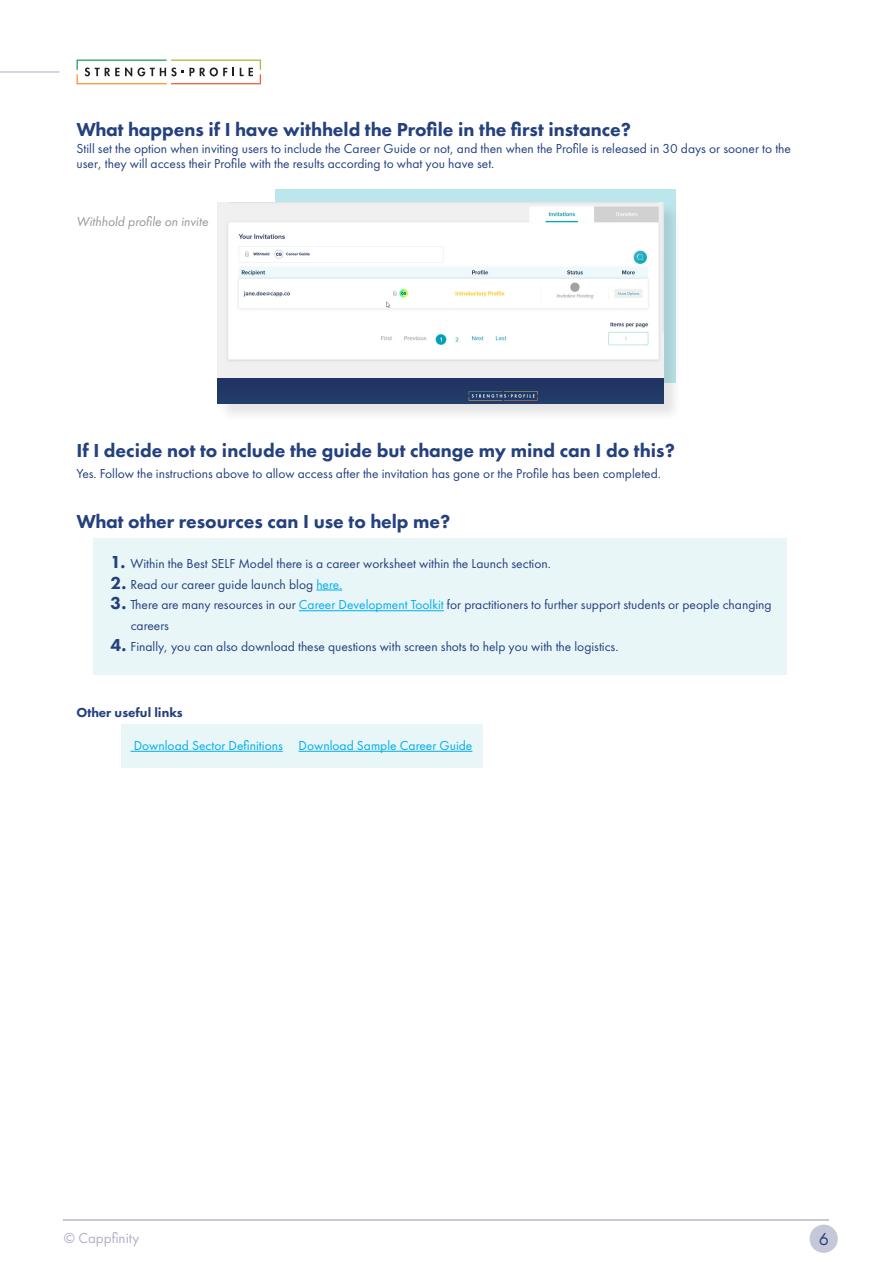
<style>
.page{position:relative;width:893px;height:1263px;background:#fff}
.page>*{position:absolute;margin:0;border:0;box-sizing:border-box;transform-origin:0 0}
.Paragraph_Style_1{font:800 19.5px "Futura PT";color:#24417e}
.t1{font:18px "Futura PT";color:#24417e}
.t2{font:15px "Futura PT";color:#b0b0cb}
.Paragraph_Style_1-2{font:13.5px/15px "Futura PT";color:#24417e}
.Paragraph_Style_1-3{font:13.5px "Futura PT";color:#00aeef}
.Paragraph_Style_1-4{font:italic 13.5px "Futura PT";color:#989898}
.Paragraph_Style_1-5{font:800 13.5px "Futura PT";color:#24417e}
.s1{font-weight:800;font-size:18px}
.s2{color:#00aeef}
</style>
<div class="page">
<hr style="left:64px;top:1219px;width:765px;height:1px;background:#c7c7da">
<div style="left:809px;top:1224px;width:29px;height:29px;background:#c7c7da;border-radius:50%"></div>
<svg style="left:77px;top:60px;width:184px;height:24px"></svg>
<hr style="left:0;top:71px;width:60px;height:2px;background:#c7c7da">
<div style="left:94px;top:538px;width:693px;height:136px;background:#e9f6f8"></div>
<svg style="left:316px;top:590px;width:26px;height:1px"></svg>
<hr style="left:299px;top:610px;width:145px;height:1px;background:#00aeef">
<svg style="left:275px;top:190px;width:401px;height:13px;background:#bde5ea"></svg>
<div style="left:217px;top:203px;width:465px;height:218px;background:#231f20;opacity:.12"></div>
<img style="left:217px;top:203px;width:446px;height:200px">
<div style="left:121px;top:724px;width:362px;height:43px;background:#e9f6f8"></div>
<p class="Paragraph_Style_1" style="left:77px;top:117px;width:556px">What happens if I have withheld the Profile in the first instance?</p>
<p class="Paragraph_Style_1-2" style="left:77px;top:140px;width:716px">Still set the option when inviting users to include the Career Guide or not, and then when the Profile is released in 30 days or sooner to the user, they will access their Profile with the results according to what you have set.</p>
<p class="Paragraph_Style_1-4" style="left:77px;top:214px;width:133px">Withhold profile on invite</p>
<p class="Paragraph_Style_1" style="left:77px;top:438px;width:600px">If I decide not to include the guide but change my mind can I do this?</p>
<p class="Paragraph_Style_1-2" style="left:77px;top:466px;width:586px">Yes. Follow the instructions above to allow access after the invitation has gone or the Profile has been completed.</p>
<p class="Paragraph_Style_1" style="left:77px;top:509px;width:375px">What other resources can I use to help me?</p>
<p class="Paragraph_Style_1-2" style="left:111px;top:556px;width:442px"><span class="s1">1.</span> Within the Best SELF Model there is a career worksheet within the Launch section.</p>
<p class="Paragraph_Style_1-2" style="left:111px;top:577px;width:233px"><span class="s1">2.</span> Read our career guide launch blog <span class="s2">here.</span></p>
<p class="Paragraph_Style_1-2" style="left:111px;top:597px;width:663px"><span class="s1">3.</span> There are many resources in our <span class="s2">Career Development Toolkit</span> for practitioners to further support students or people changing</p>
<p class="Paragraph_Style_1-2" style="left:131px;top:618px;width:40px">careers</p>
<p class="Paragraph_Style_1-2" style="left:111px;top:639px;width:509px"><span class="s1">4.</span> Finally, you can also download these questions with screen shots to help you with the logistics.</p>
<p class="Paragraph_Style_1-5" style="left:77px;top:704px;width:108px">Other useful links</p>
<p class="Paragraph_Style_1-3" style="left:134px;top:737px;width:340px">Download Sector Definitions Download Sample Career Guide</p>
<p class="t2" style="left:64px;top:1229px;width:77px">© Cappfinity</p>
<h2 class="t1" style="left:819px;top:1228px;width:12px">6</h2>
</div>
